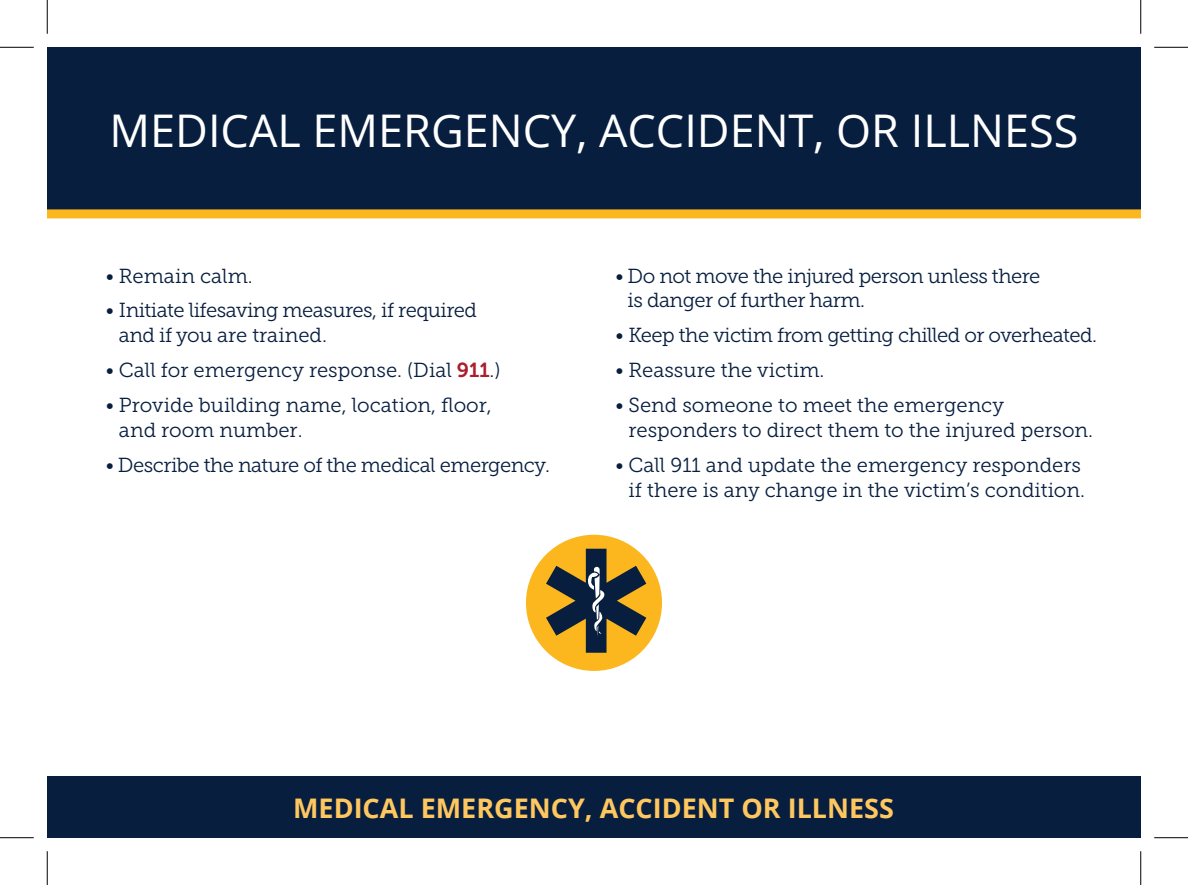
<style>
.page{position:relative;width:1188px;height:885px;background:#fff}
.page>*{position:absolute;margin:0;border:0;box-sizing:border-box;transform-origin:0 0}
._1blue_heads{font:45px "Open Sans";color:#fff}
._1tab{font:700 27px "Open Sans";color:#fec75f}
._1body_copy{font:20.25px/24.8px "Museo Slab 300";letter-spacing:-.005em;color:#071e3f}
._1body_copy-2{font:20.25px/24.8px "Museo Slab 300";letter-spacing:-.025em;color:#071e3f}
.s1{font-family:"Museo Slab 700";color:#aa1e2d}
</style>
<div class="page">
<div style="left:47px;top:775px;width:1094px;height:62px;background:#071e3f"></div>
<div style="left:47px;top:47px;width:1094px;height:165px;background:#071e3f"></div>
<div style="left:47px;top:209px;width:1094px;height:9px;background:#fcb71f"></div>
<div style="left:526px;top:534px;width:136px;height:136px;background:#fcb71f;border-radius:50%"></div>
<svg style="left:546px;top:548px;width:100px;height:104px"></svg>
<hr style="left:0;top:47px;width:34px;height:1px;background:#000">
<hr style="left:1154px;top:47px;width:34px;height:1px;background:#000">
<hr style="left:0;top:837px;width:34px;height:1px;background:#000">
<hr style="left:1154px;top:837px;width:34px;height:1px;background:#000">
<hr style="left:47px;top:0;width:1px;height:34px;background:#000">
<hr style="left:47px;top:850px;width:1px;height:34px;background:#000">
<hr style="left:1140px;top:0;width:1px;height:34px;background:#000">
<hr style="left:1140px;top:850px;width:1px;height:34px;background:#000">
<p class="_1blue_heads" style="left:110px;top:100px;width:970px">MEDICAL EMERGENCY, ACCIDENT, OR ILLNESS</p>
<p class="_1body_copy" style="left:106px;top:263px;width:149px">• Remain calm.</p>
<p class="_1body_copy-2" style="left:119px;top:298px;width:360px;text-indent:-13px">• Initiate lifesaving measures, if required and if you are trained.</p>
<p class="_1body_copy" style="left:106px;top:358px;width:396px">• Call for emergency response. (Dial <span class="s1">911</span>.)</p>
<p class="_1body_copy" style="left:119px;top:393px;width:374px;text-indent:-13px">• Provide building name, location, floor, and room number.</p>
<p class="_1body_copy-2" style="left:106px;top:452px;width:446px">• Describe the nature of the medical emergency.</p>
<p class="_1body_copy-2" style="left:628px;top:263px;width:414px;text-indent:-12px">• Do not move the injured person unless there is danger of further harm.</p>
<p class="_1body_copy-2" style="left:615px;top:323px;width:483px">• Keep the victim from getting chilled or overheated.</p>
<p class="_1body_copy" style="left:615px;top:358px;width:211px">• Reassure the victim.</p>
<p class="_1body_copy" style="left:629px;top:393px;width:466px;text-indent:-13px">• Send someone to meet the emergency responders to direct them to the injured person.</p>
<p class="_1body_copy" style="left:615px;top:452px;width:471px;text-align:right">• Call 911 and update the emergency responders if there is any change in the victim’s condition.</p>
<p class="_1tab" style="left:293px;top:789px;width:602px">MEDICAL EMERGENCY, ACCIDENT OR ILLNESS</p>
</div>
